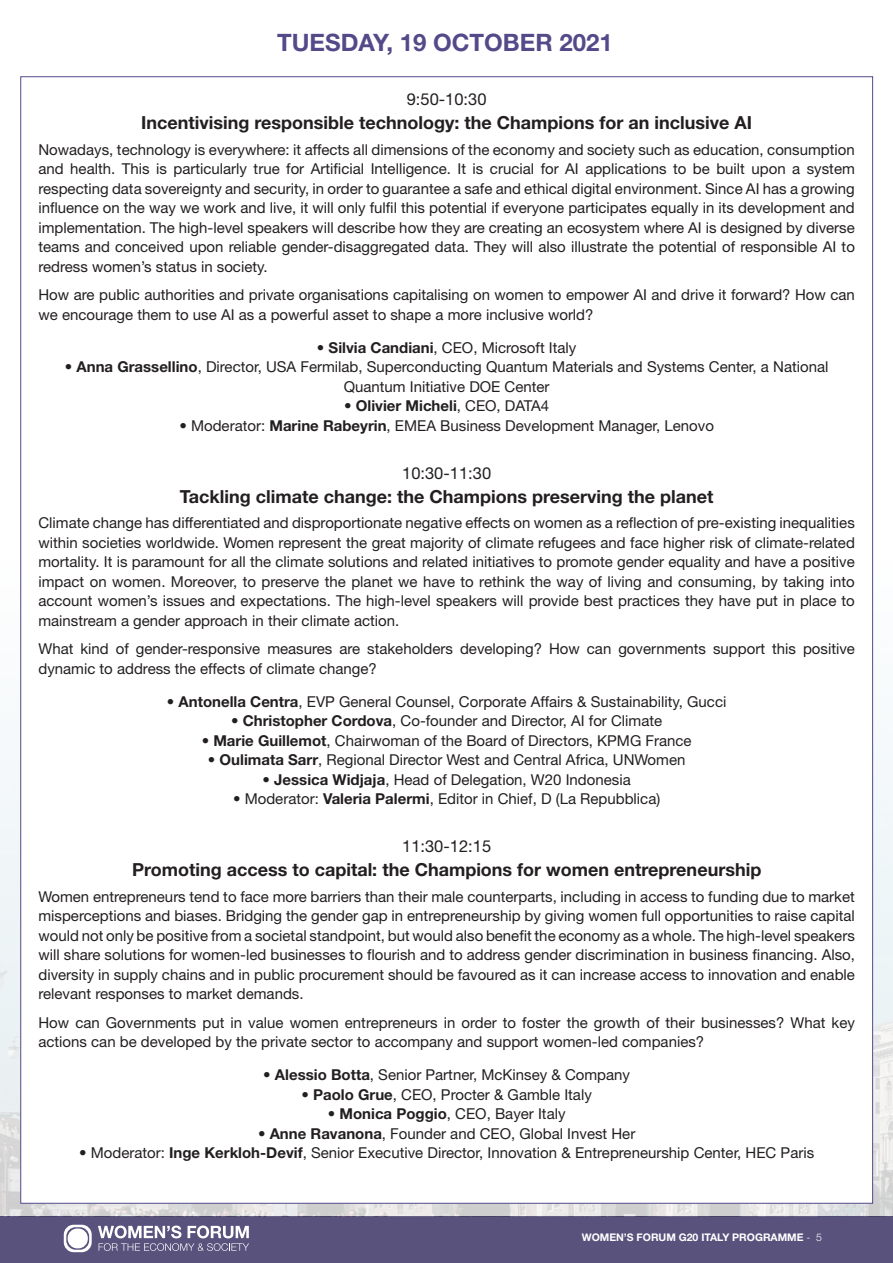
<style>
.page{position:relative;width:893px;height:1263px;background:#fff}
.page>*{position:absolute;margin:0;border:0;box-sizing:border-box;transform-origin:0 0}
.t1{font:700 24px "Helvetica Neue LT Std";color:#544a89}
.t2{font:700 18px "Helvetica Neue LT Std";color:#231f20}
.t3{font:16.5px "Helvetica Neue LT Std";color:#231f20}
.t4{font:15px/19.5px "Helvetica Neue LT Std";color:#231f20;text-align:justify}
.t5{font:700 15px "Helvetica Neue LT Std";color:#231f20}
.t6{font:700 10.5px "Helvetica Neue LT Std";color:#fff}
.s1{font-weight:700}
.s2{font-weight:400}
.s3{font-weight:300}
</style>
<div class="page">
<div style="left:0;top:1216px;width:893px;height:47px;background:#59527d"></div>
<svg style="left:98px;top:1225px;width:151px;height:26px"></svg>
<svg style="left:64px;top:1225px;width:28px;height:27px"></svg>
<div style="left:68px;top:1228px;width:20px;height:20px;background:#fff;border-radius:10px"></div>
<img style="left:0;top:549px;width:893px;height:667px">
<div style="left:21px;top:77px;width:852px;height:1126px;background:#fff"></div>
<h1 class="t1" style="left:277px;top:28px;width:337px">TUESDAY, 19 OCTOBER 2021</h1>
<p class="t3" style="left:407px;top:90px;width:81px">9:50-10:30</p>
<p class="t2" style="left:141px;top:112px;width:612px">Incentivising responsible technology: the Champions for an inclusive AI</p>
<p class="t4" style="left:38px;top:140px;width:818px">Nowadays, technology is everywhere: it affects all dimensions of the economy and society such as education, consumption and health. This is particularly true for Artificial Intelligence. It is crucial for AI applications to be built upon a system respecting data sovereignty and security, in order to guarantee a safe and ethical digital environment. Since AI has a growing influence on the way we work and live, it will only fulfil this potential if everyone participates equally in its development and implementation. The high-level speakers will describe how they are creating an ecosystem where AI is designed by diverse teams and conceived upon reliable gender-disaggregated data. They will also illustrate the potential of responsible AI to redress women’s status in society.</p>
<p class="t4" style="left:38px;top:285px;width:818px">How are public authorities and private organisations capitalising on women to empower AI and drive it forward? How can we encourage them to use AI as a powerful asset to shape a more inclusive world?</p>
<p class="t4" style="left:317px;top:338px;width:261px">• <span class="s1">Silvia Candiani</span>, CEO, Microsoft Italy</p>
<p class="t4" style="left:65px;top:357px;width:765px;text-align:center">• <span class="s1">Anna Grassellino</span>, Director, USA Fermilab, Superconducting Quantum Materials and Systems Center, a National<br>Quantum Initiative DOE Center</p>
<p class="t5" style="left:344px;top:397px;width:206px"><span class="s2">•</span> Olivier Micheli<span class="s2">, CEO, DATA4</span></p>
<p class="t4" style="left:179px;top:416px;width:536px">• Moderator: <span class="s1">Marine Rabeyrin</span>, EMEA Business Development Manager, Lenovo</p>
<p class="t3" style="left:402px;top:463px;width:90px">10:30-11:30</p>
<p class="t2" style="left:180px;top:485px;width:535px">Tackling climate change: the Champions preserving the planet</p>
<p class="t4" style="left:38px;top:513px;width:818px">Climate change has differentiated and disproportionate negative effects on women as a reflection of pre-existing inequalities within societies worldwide. Women represent the great majority of climate refugees and face higher risk of climate-related mortality. It is paramount for all the climate solutions and related initiatives to promote gender equality and have a positive impact on women. Moreover, to preserve the planet we have to rethink the way of living and consuming, by taking into account women’s issues and expectations. The high-level speakers will provide best practices they have put in place to mainstream a gender approach in their climate action.</p>
<p class="t4" style="left:38px;top:639px;width:818px">What kind of gender-responsive measures are stakeholders developing? How can governments support this positive dynamic to address the effects of climate change?</p>
<p class="t4" style="left:167px;top:692px;width:561px">• <span class="s1">Antonella Centra</span>, EVP General Counsel, Corporate Affairs &amp; Sustainability, Gucci</p>
<p class="t4" style="left:231px;top:711px;width:433px">• <span class="s1">Christopher Cordova</span>, Co-founder and Director, AI for Climate</p>
<p class="t4" style="left:202px;top:731px;width:491px">• <span class="s1">Marie Guillemot</span>, Chairwoman of the Board of Directors, KPMG France</p>
<p class="t4" style="left:208px;top:750px;width:479px">• <span class="s1">Oulimata Sarr</span>, Regional Director West and Central Africa, UNWomen</p>
<p class="t4" style="left:263px;top:770px;width:370px">• <span class="s1">Jessica Widjaja</span>, Head of Delegation, W20 Indonesia</p>
<p class="t4" style="left:233px;top:789px;width:429px">• Moderator: <span class="s1">Valeria Palermi</span>, Editor in Chief, D (La Repubblica)</p>
<p class="t3" style="left:402px;top:837px;width:90px">11:30-12:15</p>
<p class="t2" style="left:132px;top:859px;width:631px">Promoting access to capital: the Champions for women entrepreneurship</p>
<p class="t4" style="left:38px;top:887px;width:818px">Women entrepreneurs tend to face more barriers than their male counterparts, including in access to funding due to market misperceptions and biases. Bridging the gender gap in entrepreneurship by giving women full opportunities to raise capital would not only be positive from a societal standpoint, but would also benefit the economy as a whole. The high-level speakers will share solutions for women-led businesses to flourish and to address gender discrimination in business financing. Also, diversity in supply chains and in public procurement should be favoured as it can increase access to innovation and enable relevant responses to market demands.</p>
<p class="t4" style="left:38px;top:1013px;width:818px">How can Governments put in value women entrepreneurs in order to foster the growth of their businesses? What key actions can be developed by the private sector to accompany and support women-led companies?</p>
<p class="t4" style="left:263px;top:1065px;width:368px">• <span class="s1">Alessio Botta</span>, Senior Partner, McKinsey &amp; Company</p>
<p class="t4" style="left:301px;top:1085px;width:292px">• <span class="s1">Paolo Grue</span>, CEO, Procter &amp; Gamble Italy</p>
<p class="t4" style="left:328px;top:1104px;width:239px">• <span class="s1">Monica Poggio</span>, CEO, Bayer Italy</p>
<p class="t4" style="left:258px;top:1124px;width:379px">• <span class="s1">Anne Ravanona</span>, Founder and CEO, Global Invest Her</p>
<p class="t4" style="left:79px;top:1143px;width:737px">• Moderator: <span class="s1">Inge Kerkloh-Devif</span>, Senior Executive Director, Innovation &amp; Entrepreneurship Center, HEC Paris</p>
<p class="t6" style="left:582px;top:1230px;width:242px">WOMEN’S FORUM G20 ITALY PROGRAMME <span class="s3">- 5</span></p>
</div>
